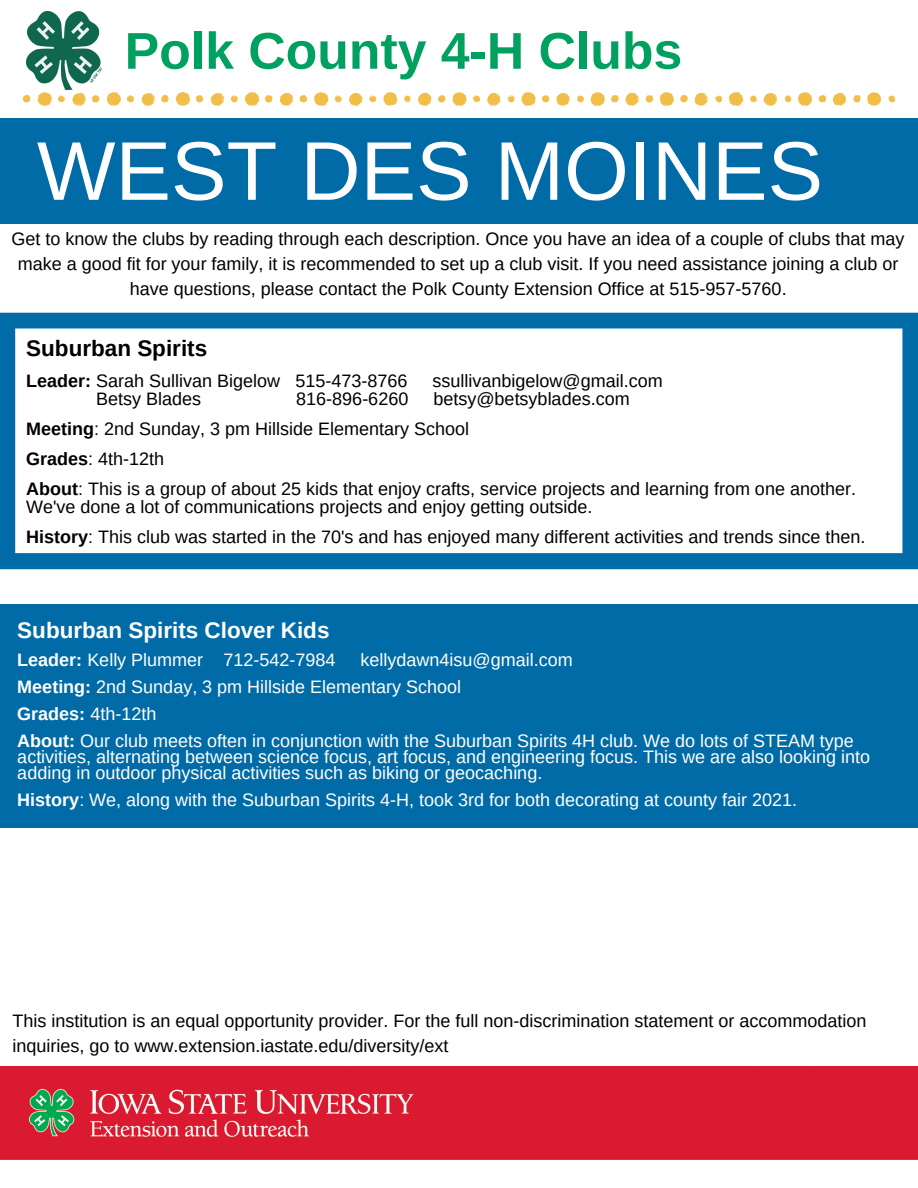
<style>
.page{position:relative;width:918px;height:1188px;background:#fff}
.page>*{position:absolute;margin:0;border:0;box-sizing:border-box;transform-origin:0 0}
.t1{font:83.25px "Arimo";color:#fff}
.t2{font:700 51.75px "Arimo";color:#00a15f}
.t3{font:700 22.5px "Arimo";color:#fff}
.t4{font:700 22.5px "Arimo";color:#000}
.t5{font:18px/30px "Arimo";color:#000}
.t6{font:18px/27px "Arimo";color:#fff}
.s1{font-weight:700}
</style>
<div class="page">
<img style="left:0;top:1067px;width:917px;height:92px">
<div style="left:0;top:118px;width:918px;height:106px;background:#006ba6"></div>
<svg style="left:314px;top:92px;width:14px;height:14px"></svg>
<svg style="left:280px;top:93px;width:13px;height:13px"></svg>
<svg style="left:245px;top:92px;width:14px;height:14px"></svg>
<svg style="left:625px;top:93px;width:14px;height:13px"></svg>
<svg style="left:591px;top:92px;width:14px;height:14px"></svg>
<svg style="left:211px;top:93px;width:13px;height:13px"></svg>
<svg style="left:556px;top:93px;width:14px;height:13px"></svg>
<svg style="left:521px;top:92px;width:15px;height:14px"></svg>
<svg style="left:176px;top:92px;width:14px;height:14px"></svg>
<svg style="left:487px;top:93px;width:13px;height:13px"></svg>
<svg style="left:452px;top:92px;width:15px;height:14px"></svg>
<svg style="left:764px;top:93px;width:13px;height:13px"></svg>
<svg style="left:142px;top:93px;width:13px;height:13px"></svg>
<svg style="left:418px;top:93px;width:13px;height:13px"></svg>
<svg style="left:383px;top:92px;width:14px;height:14px"></svg>
<svg style="left:729px;top:92px;width:14px;height:14px"></svg>
<svg style="left:107px;top:92px;width:14px;height:14px"></svg>
<svg style="left:695px;top:93px;width:13px;height:13px"></svg>
<svg style="left:72px;top:93px;width:14px;height:13px"></svg>
<svg style="left:660px;top:92px;width:14px;height:14px"></svg>
<svg style="left:37px;top:92px;width:15px;height:14px"></svg>
<svg style="left:349px;top:93px;width:14px;height:13px"></svg>
<svg style="left:798px;top:92px;width:14px;height:14px"></svg>
<svg style="left:833px;top:93px;width:13px;height:13px"></svg>
<svg style="left:867px;top:92px;width:14px;height:14px"></svg>
<svg style="left:231px;top:95px;width:7px;height:7px"></svg>
<svg style="left:161px;top:95px;width:8px;height:8px"></svg>
<svg style="left:196px;top:95px;width:7px;height:7px"></svg>
<svg style="left:127px;top:95px;width:7px;height:8px"></svg>
<svg style="left:300px;top:95px;width:7px;height:8px"></svg>
<svg style="left:92px;top:95px;width:7px;height:8px"></svg>
<svg style="left:58px;top:96px;width:7px;height:6px"></svg>
<svg style="left:265px;top:95px;width:8px;height:8px"></svg>
<svg style="left:23px;top:95px;width:7px;height:7px"></svg>
<svg style="left:335px;top:95px;width:7px;height:7px"></svg>
<svg style="left:438px;top:95px;width:8px;height:8px"></svg>
<svg style="left:508px;top:95px;width:7px;height:7px"></svg>
<svg style="left:473px;top:96px;width:7px;height:6px"></svg>
<svg style="left:404px;top:96px;width:7px;height:7px"></svg>
<svg style="left:369px;top:96px;width:7px;height:6px"></svg>
<svg style="left:542px;top:95px;width:7px;height:8px"></svg>
<svg style="left:645px;top:95px;width:8px;height:8px"></svg>
<svg style="left:680px;top:95px;width:8px;height:7px"></svg>
<svg style="left:785px;top:95px;width:7px;height:8px"></svg>
<svg style="left:750px;top:96px;width:7px;height:7px"></svg>
<svg style="left:819px;top:95px;width:7px;height:7px"></svg>
<svg style="left:715px;top:96px;width:8px;height:7px"></svg>
<svg style="left:577px;top:96px;width:7px;height:7px"></svg>
<svg style="left:611px;top:95px;width:8px;height:7px"></svg>
<svg style="left:853px;top:95px;width:8px;height:7px"></svg>
<svg style="left:888px;top:96px;width:8px;height:7px"></svg>
<img style="left:26px;top:12px;width:76px;height:77px">
<svg style="left:0;top:313px;width:918px;height:256px"></svg>
<div style="left:0;top:604px;width:918px;height:224px;background:#006ba6"></div>
<h2 class="t2" style="left:125px;top:22px;width:559px">Polk County 4-H Clubs</h2>
<h1 class="t1" style="left:37px;top:124px;width:788px">WEST DES MOINES</h1>
<p class="t5" style="left:12px;top:226px;width:894px;line-height:24.8px;text-align:center">Get to know the clubs by reading through each description. Once you have an idea of a couple of clubs that may make a good fit for your family, it is recommended to set up a club visit. If you need assistance joining a club or have questions, please contact the Polk County Extension Office at 515-957-5760.</p>
<p class="t4" style="left:26px;top:335px;width:183px">Suburban Spirits</p>
<p class="t5" style="left:26px;top:365px;width:383px"><span class="s1">Leader:</span> Sarah Sullivan Bigelow 515-473-8766</p>
<p class="t5" style="left:432px;top:365px;width:232px">ssullivanbigelow@gmail.com</p>
<p class="t5" style="left:96px;top:383px;width:106px">Betsy Blades</p>
<p class="t5" style="left:296px;top:383px;width:114px">816-896-6260</p>
<p class="t5" style="left:26px;top:383px;width:831px;text-indent:407px">betsy@betsyblades.com<br><span class="s1">Meeting</span>: 2nd Sunday, 3 pm Hillside Elementary School<br><span class="s1">Grades</span>: 4th-12th<br><span class="s1">About</span>: This is a group of about 25 kids that enjoy crafts, service projects and learning from one another.</p>
<p class="t5" style="left:26px;top:491px;width:841px">We've done a lot of communications projects and enjoy getting outside.<br><span class="s1">History</span>: This club was started in the 70's and has enjoyed many different activities and trends since then.</p>
<p class="t3" style="left:17px;top:618px;width:314px">Suburban Spirits Clover Kids</p>
<p class="t6" style="left:17px;top:646px;width:320px"><span class="s1">Leader:</span> Kelly Plummer 712-542-7984</p>
<p class="t6" style="left:17px;top:646px;width:838px;text-indent:343px">kellydawn4isu@gmail.com<br><span class="s1">Meeting:</span> 2nd Sunday, 3 pm Hillside Elementary School<br><span class="s1">Grades:</span> 4th-12th<br><span class="s1">About:</span> Our club meets often in conjunction with the Suburban Spirits 4H club. We do lots of STEAM type</p>
<p class="t6" style="left:17px;top:749px;width:854px;line-height:16px">activities, alternating between science focus, art focus, and engineering focus. This we are also looking into adding in outdoor physical activities such as biking or geocaching.</p>
<p class="t6" style="left:17px;top:786px;width:781px"><span class="s1">History</span>: We, along with the Suburban Spirits 4-H, took 3rd for both decorating at county fair 2021.</p>
<p class="t5" style="left:13px;top:1009px;width:855px;line-height:24.8px">This institution is an equal opportunity provider. For the full non-discrimination statement or accommodation inquiries, go to www.extension.iastate.edu/diversity/ext</p>
</div>
